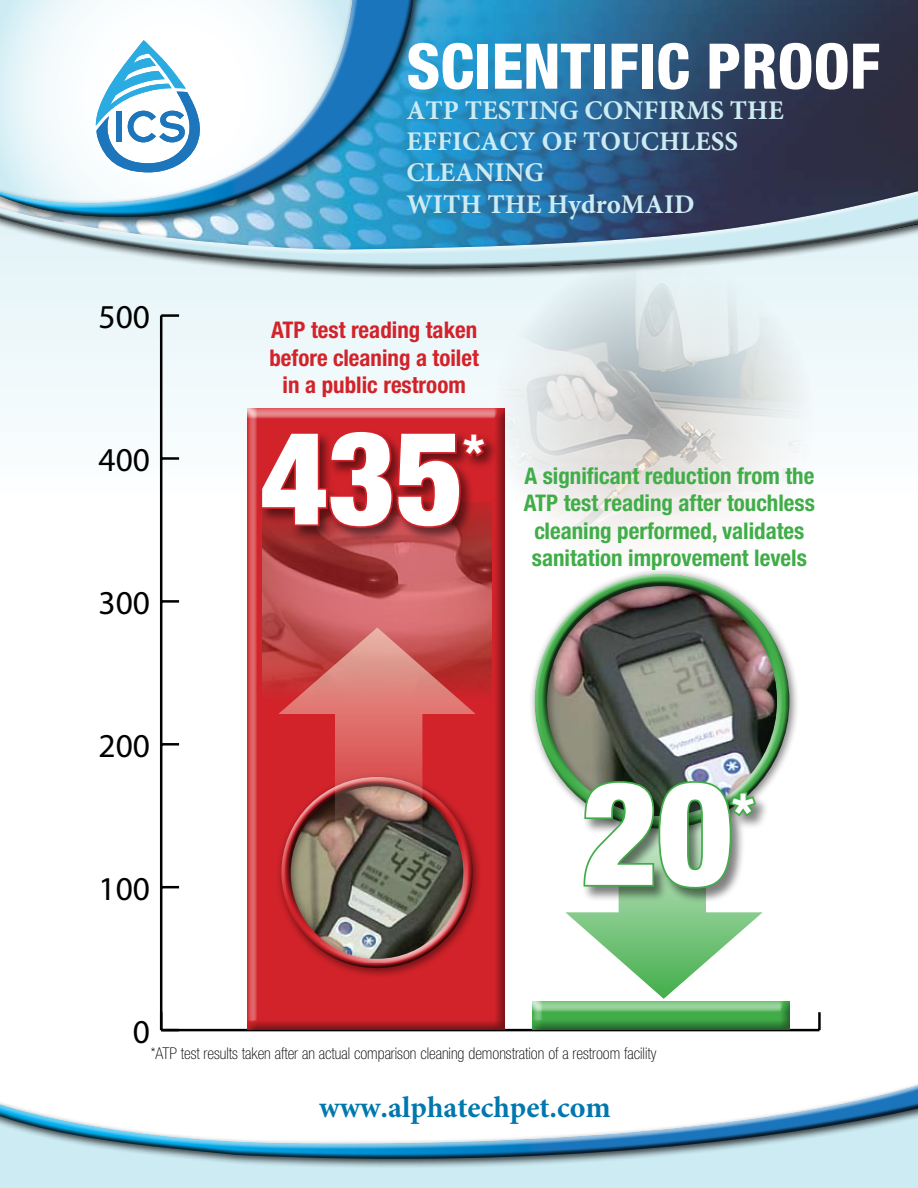
<style>
.page{position:relative;width:918px;height:1188px;background:#fff}
.page>*{position:absolute;margin:0;border:0;box-sizing:border-box;transform-origin:0 0}
.t1{font:900 condensed 144.15px "Helvetica Neue";color:#fff}
.t2{font:900 condensed 130.65px "Helvetica Neue";color:#fff}
.t3{font:800 condensed 63px "Helvetica Neue";color:#fff}
.t4{font:900 condensed 52.35px "Helvetica Neue";color:#fff}
.t5{font:900 condensed 49.65px "Helvetica Neue";color:#fff}
.t6{font:33.45px "Myriad Pro";color:#000}
.t7{font:700 30px "Minion Pro";color:#0078ae}
.t8{font:700 27px/31.3px "Minion Pro";color:#cdebf3}
.t9{font:700 condensed 22.95px/27.6px "Helvetica Neue";color:#41ad49;text-align:center}
.t10{font:700 condensed 22.95px/27.6px "Helvetica Neue";color:#d2232a;text-align:center}
.t11{font:100 condensed 16.2px "Helvetica Neue";color:#000}
</style>
<div class="page">
<svg style="left:0;top:278px;width:918px;height:433px"></svg>
<div style="left:0;top:1168px;width:918px;height:20px;background:#cdebf3"></div>
<div style="left:0;top:1076px;width:918px;height:92px;background:#000;opacity:.75"></div>
<div style="left:0;top:1078px;width:918px;height:71px;background:#fff"></div>
<div style="left:0;top:1080px;width:918px;height:79px;background:#000;opacity:.75"></div>
<img style="left:423px;top:0;width:495px;height:182px">
<div style="left:0;top:182px;width:918px;height:96px;background:#000;opacity:.75"></div>
<div style="left:0;top:186px;width:918px;height:85px;background:#000;opacity:.75"></div>
<div style="left:0;top:0;width:423px;height:227px;background:#000;opacity:.75"></div>
<div style="left:0;top:0;width:415px;height:219px;background:#000;opacity:.75"></div>
<img style="left:492px;top:268px;width:323px;height:299px">
<div style="left:528px;top:568px;width:272px;height:271px;background:#000;opacity:.5"></div>
<div style="left:532px;top:573px;width:251px;height:249px;background:#fff;opacity:.75"></div>
<div style="left:540px;top:581px;width:250px;height:249px;background:#000;opacity:.75"></div>
<hr style="left:161px;top:1029px;width:658px;height:2px;background:#000">
<hr style="left:818px;top:1012px;width:3px;height:18px;background:#000">
<hr style="left:160px;top:316px;width:2px;height:714px;background:#000">
<svg style="left:160px;top:1012px;width:19px;height:19px"></svg>
<svg style="left:162px;top:886px;width:17px;height:2px"></svg>
<hr style="left:161px;top:743px;width:18px;height:3px;background:#000">
<hr style="left:161px;top:600px;width:18px;height:3px;background:#000">
<hr style="left:161px;top:457px;width:18px;height:3px;background:#000">
<hr style="left:161px;top:314px;width:18px;height:3px;background:#000">
<div style="left:530px;top:999px;width:261px;height:32px;background:#000;opacity:.75"></div>
<div style="left:245px;top:405px;width:259px;height:626px;background:#000;opacity:.75"></div>
<img style="left:263px;top:543px;width:228px;height:156px">
<div style="left:259px;top:430px;width:241px;height:113px;background:#000;opacity:.5"></div>
<svg style="left:259px;top:429px;width:230px;height:101px;background:#9f1c21"></svg>
<svg style="left:565px;top:772px;width:198px;height:227px"></svg>
<div style="left:581px;top:781px;width:188px;height:123px;background:#000;opacity:.5"></div>
<img style="left:582px;top:779px;width:176px;height:111px">
<div style="left:275px;top:771px;width:208px;height:207px;background:#000;opacity:.5"></div>
<div style="left:285px;top:782px;width:188px;height:187px;background:#000;opacity:.75"></div>
<svg style="left:278px;top:628px;width:198px;height:227px;background:#be5250"></svg>
<svg style="left:96px;top:40px;width:104px;height:132px"></svg>
<h3 class="t6" style="left:98px;top:296px;width:53px">500</h3>
<h3 class="t6" style="left:98px;top:439px;width:53px">400</h3>
<h3 class="t6" style="left:98px;top:582px;width:53px">300</h3>
<h3 class="t6" style="left:98px;top:725px;width:53px">200</h3>
<h3 class="t6" style="left:98px;top:868px;width:53px">100</h3>
<h3 class="t6" style="left:133px;top:1011px;width:19px">0</h3>
<h3 class="t3" style="left:406px;top:27px;width:475px">SCIENTIFIC PROOF</h3>
<p class="t8" style="left:406px;top:94px;width:379px">ATP TESTING CONFIRMS THE<br>EFFICACY OF TOUCHLESS<br>CLEANING<br>WITH THE HydroMAID</p>
<p class="t10" style="left:269px;top:316px;width:211px">ATP test reading taken before cleaning a toilet in a public restroom</p>
<h2 class="t2" style="left:260px;top:397px;width:205px">435</h2>
<h3 class="t5" style="left:464px;top:422px;width:22px">*</h3>
<p class="t9" style="left:524px;top:461px;width:293px">A significant reduction from the<br>ATP test reading after touchless cleaning performed, validates sanitation improvement levels</p>
<h1 class="t1" style="left:582px;top:745px;width:151px">20</h1>
<h3 class="t4" style="left:732px;top:780px;width:23px">*</h3>
<p class="t11" style="left:151px;top:1045px;width:507px">*ATP test results taken after an actual comparison cleaning demonstration of a restroom facility</p>
<h3 class="t7" style="left:319px;top:1086px;width:293px">www.alphatechpet.com</h3>
</div>
